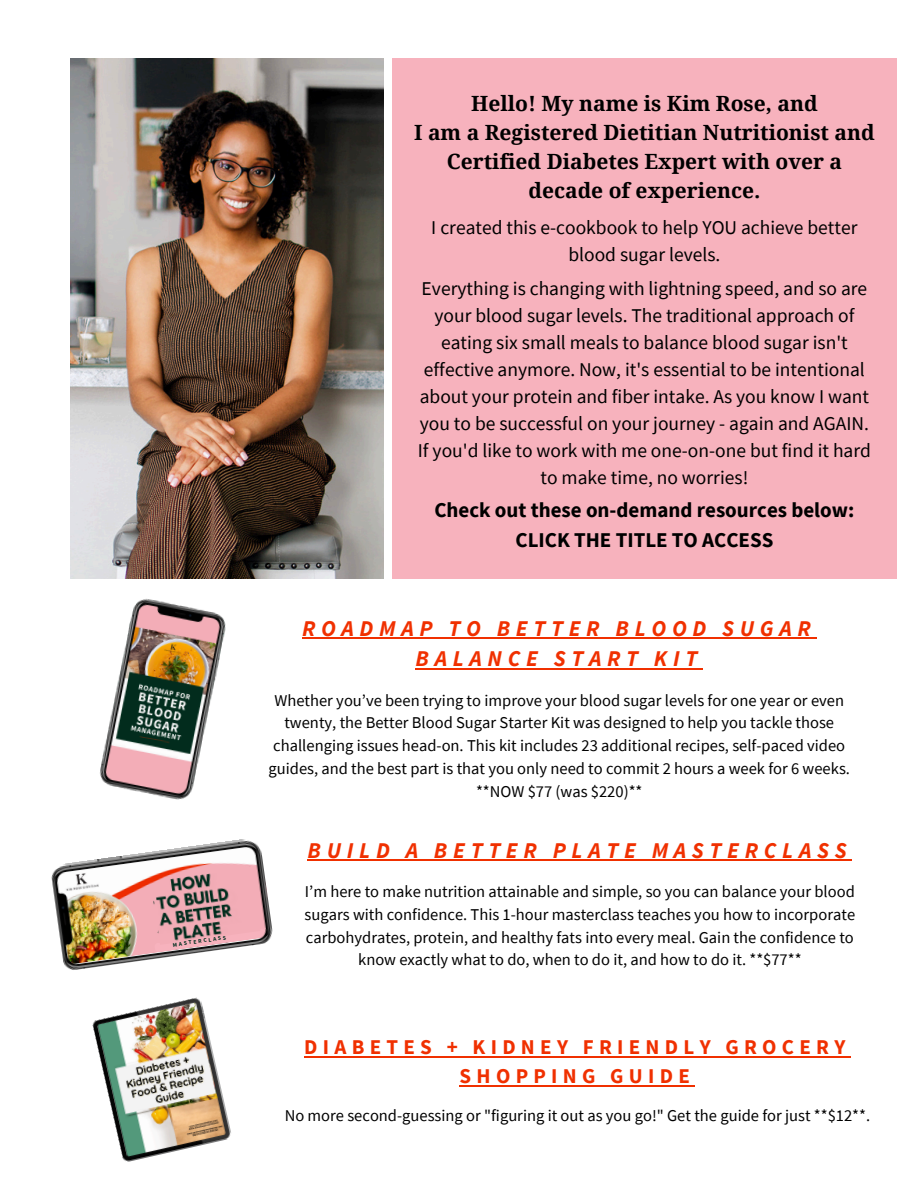
<style>
.page{position:relative;width:918px;height:1188px;background:#fff}
.page>*{position:absolute;margin:0;border:0;box-sizing:border-box;transform-origin:0 0}
.t1{font:italic 700 22.5px/30.6px "Source Sans Pro";letter-spacing:.25em;color:#f03000;text-align:center}
.t2{font:700 21px/29px "Droid Serif";color:#000;text-align:center}
.t3{font:700 21px/29.2px "Source Sans Pro";color:#000;text-align:center}
.t4{font:700 21px/29px "Source Sans Pro";letter-spacing:.25em;color:#f03000;text-align:center}
.t5{font:19.5px/27px "Source Sans Pro";color:#000;text-align:center}
.t6{font:16.5px/22.8px "Source Sans Pro";color:#000;text-align:center}
.t7{font:700 5.55px "Source Sans Pro";color:#013120}
</style>
<div class="page">
<img style="left:70px;top:58px;width:314px;height:521px">
<div style="left:392px;top:58px;width:505px;height:521px;background:#f7b2bd"></div>
<img style="left:100px;top:599px;width:126px;height:201px">
<img style="left:92px;top:997px;width:139px;height:165px">
<hr style="left:304px;top:1056px;width:547px;height:2px;background:#f03000">
<hr style="left:460px;top:1085px;width:235px;height:2px;background:#f03000">
<hr style="left:302px;top:637px;width:514px;height:2px;background:#f03000">
<hr style="left:415px;top:668px;width:288px;height:2px;background:#f03000">
<hr style="left:308px;top:860px;width:544px;height:1px;background:#f03000">
<img style="left:51px;top:839px;width:222px;height:131px">
<img style="left:151px;top:865px;width:109px;height:80px">
<p class="t7" style="left:172px;top:941px;width:55px;rotate:-8deg">MASTERCLASS</p>
<h3 class="t2" style="left:414px;top:89px;width:462px">Hello! My name is Kim Rose, and<br>I am a Registered Dietitian Nutritionist and Certified Diabetes Expert with over a decade of experience.</h3>
<h3 class="t5" style="left:431px;top:213px;width:428px">I created this e-cookbook to help YOU achieve better blood sugar levels.</h3>
<h2 class="t5" style="left:418px;top:274px;width:455px">Everything is changing with lightning speed, and so are your blood sugar levels. The traditional approach of eating six small meals to balance blood sugar isn't effective anymore. Now, it's essential to be intentional about your protein and fiber intake. As you know I want you to be successful on your journey - again and AGAIN.<br>If you'd like to work with me one-on-one but find it hard to make time, no worries!</h2>
<h2 class="t3" style="left:434px;top:495px;width:422px">Check out these on-demand resources below:<br>CLICK THE TITLE TO ACCESS</h2>
<h1 class="t1" style="left:302px;top:612px;width:510px">ROADMAP TO BETTER BLOOD SUGAR<br>BALANCE START KIT</h1>
<p class="t6" style="left:269px;top:688px;width:583px">Whether you’ve been trying to improve your blood sugar levels for one year or even twenty, the Better Blood Sugar Starter Kit was designed to help you tackle those challenging issues head-on. This kit includes 23 additional recipes, self-paced video guides, and the best part is that you only need to commit 2 hours a week for 6 weeks. **NOW $77 (was $220)**</p>
<h1 class="t1" style="left:308px;top:835px;width:540px">BUILD A BETTER PLATE MASTERCLASS</h1>
<p class="t6" style="left:305px;top:880px;width:552px">I’m here to make nutrition attainable and simple, so you can balance your blood sugars with confidence. This 1-hour masterclass teaches you how to incorporate carbohydrates, protein, and healthy fats into every meal. Gain the confidence to know exactly what to do, when to do it, and how to do it. **$77**</p>
<p class="t4" style="left:304px;top:1032px;width:543px">DIABETES + KIDNEY FRIENDLY GROCERY<br>SHOPPING GUIDE</p>
<p class="t6" style="left:285px;top:1103px;width:587px">No more second-guessing or "figuring it out as you go!" Get the guide for just **$12**.</p>
</div>
